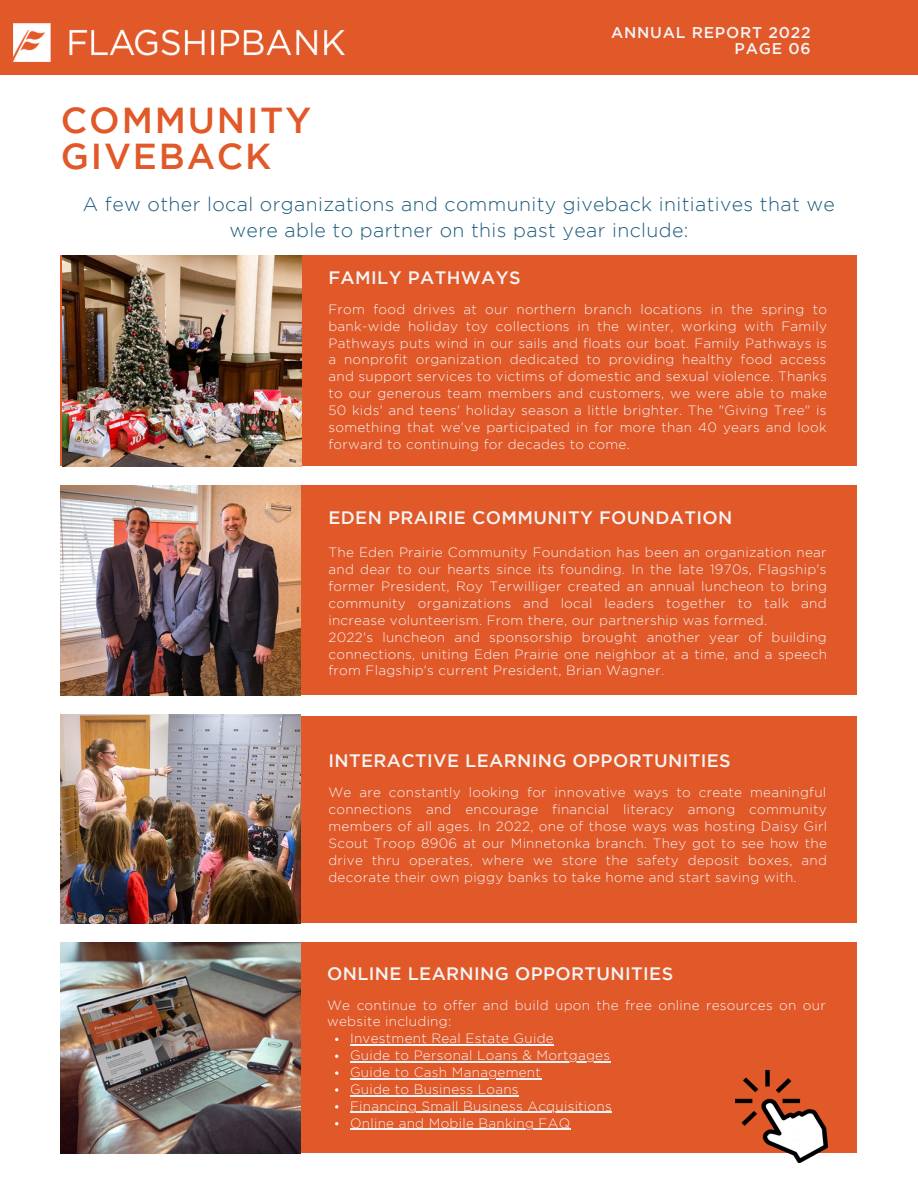
<style>
.page{position:relative;width:918px;height:1188px;background:#fff}
.page>*{position:absolute;margin:0;border:0;box-sizing:border-box;transform-origin:0 0}
.t1{font:500 36px/36px "Gotham";letter-spacing:.05em;color:#e15829}
.t2{font:300 19.5px/25.8px "Gotham";letter-spacing:.02em;color:#1c5a7d;text-align:center}
.t3{font:500 18px "Gotham";letter-spacing:.02em;color:#f4f4f4}
.t4{font:500 15.6px/15.8px "Gotham";letter-spacing:.05em;color:#f4f4f4;text-align:right}
.t5{font:300 13.5px/16.8px "Gotham";letter-spacing:.02em;color:#f4f4f4}
</style>
<div class="page">
<div style="left:0;top:0;width:918px;height:75px;background:#e15829"></div>
<img style="left:13px;top:23px;width:332px;height:38px">
<div style="left:61px;top:256px;width:796px;height:210px;background:#e15829"></div>
<div style="left:61px;top:486px;width:796px;height:209px;background:#e15829"></div>
<img style="left:61px;top:486px;width:240px;height:209px">
<div style="left:61px;top:716px;width:796px;height:207px;background:#e15829"></div>
<img style="left:61px;top:715px;width:240px;height:208px">
<img style="left:62px;top:256px;width:240px;height:210px">
<div style="left:61px;top:943px;width:796px;height:210px;background:#e15829"></div>
<img style="left:61px;top:943px;width:240px;height:210px">
<img style="left:736px;top:1070px;width:92px;height:92px">
<hr style="left:350px;top:1044px;width:204px;height:2px;background:#f4f4f4">
<hr style="left:350px;top:1061px;width:260px;height:1px;background:#f4f4f4">
<svg style="left:335px;top:1071px;width:3px;height:4px"></svg>
<hr style="left:350px;top:1078px;width:191px;height:1px;background:#f4f4f4">
<svg style="left:335px;top:1088px;width:3px;height:4px"></svg>
<hr style="left:350px;top:1095px;width:169px;height:1px;background:#f4f4f4">
<svg style="left:335px;top:1105px;width:3px;height:4px"></svg>
<hr style="left:350px;top:1112px;width:262px;height:1px;background:#f4f4f4">
<hr style="left:350px;top:1129px;width:220px;height:1px;background:#f4f4f4">
<p class="t4" style="left:611px;top:26px;width:201px">ANNUAL REPORT 2022<br>PAGE 06</p>
<h1 class="t1" style="left:61px;top:105px;width:252px">COMMUNITY<br>GIVEBACK</h1>
<h2 class="t2" style="left:83px;top:192px;width:754px">A few other local organizations and community giveback initiatives that we were able to partner on this past year include:</h2>
<h3 class="t3" style="left:328px;top:271px;width:194px">FAMILY PATHWAYS</h3>
<p class="t5" style="left:328px;top:302px;width:500px;text-align:justify">From food drives at our northern branch locations in the spring to bank-wide holiday toy collections in the winter, working with Family Pathways puts wind in our sails and floats our boat. Family Pathways is a nonprofit organization dedicated to providing healthy food access and support services to victims of domestic and sexual violence. Thanks to our generous team members and customers, we were able to make 50 kids' and teens' holiday season a little brighter. The "Giving Tree" is something that we've participated in for more than 40 years and look forward to continuing for decades to come.</p>
<h3 class="t3" style="left:328px;top:511px;width:405px">EDEN PRAIRIE COMMUNITY FOUNDATION</h3>
<p class="t5" style="left:328px;top:545px;width:500px">The Eden Prairie Community Foundation has been an organization near and dear to our hearts since its founding. In the late 1970s, Flagship's former President, Roy Terwilliger created an annual luncheon to bring community organizations and local leaders together to talk and increase volunteerism. From there, our partnership was formed.<br>2022's luncheon and sponsorship brought another year of building connections, uniting Eden Prairie one neighbor at a time, and a speech from Flagship's current President, Brian Wagner.</p>
<h3 class="t3" style="left:328px;top:754px;width:404px">INTERACTIVE LEARNING OPPORTUNITIES</h3>
<p class="t5" style="left:328px;top:785px;width:500px;text-align:justify">We are constantly looking for innovative ways to create meaningful connections and encourage financial literacy among community members of all ages. In 2022, one of those ways was hosting Daisy Girl Scout Troop 8906 at our Minnetonka branch. They got to see how the drive thru operates, where we store the safety deposit boxes, and decorate their own piggy banks to take home and start saving with.</p>
<h3 class="t3" style="left:327px;top:966px;width:348px">ONLINE LEARNING OPPORTUNITIES</h3>
<p class="t5" style="left:327px;top:997px;width:500px">We continue to offer and build upon the free online resources on our website including:</p>
<p class="t5" style="left:350px;top:1031px;width:263px">Investment Real Estate Guide<br>Guide to Personal Loans &amp; Mortgages<br>Guide to Cash Management<br>Guide to Business Loans<br>Financing Small Business Acquisitions<br>Online and Mobile Banking FAQ</p>
</div>
